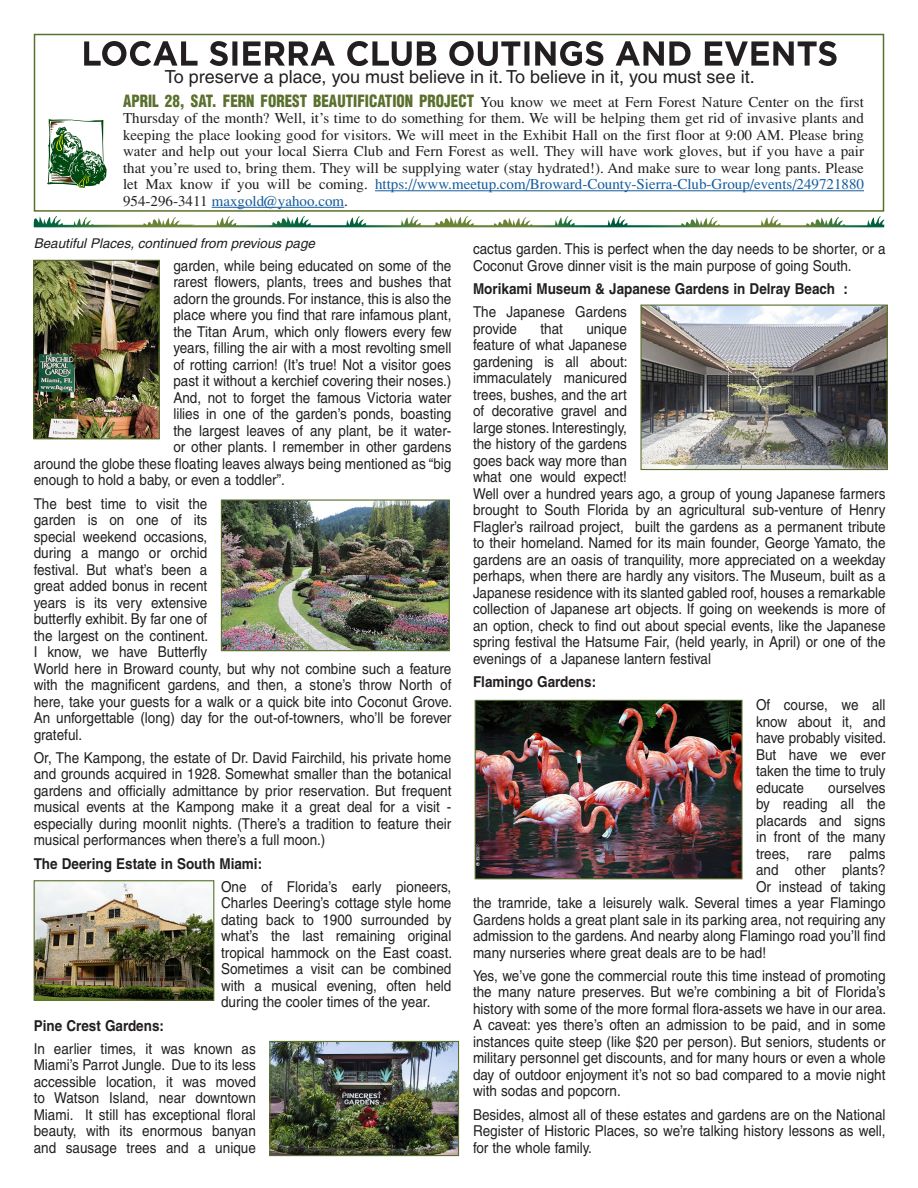
<style>
.page{position:relative;width:918px;height:1188px;background:#fff}
.page>*{position:absolute;margin:0;border:0;box-sizing:border-box;transform-origin:0 0}
.t1{font:18px "Helvetica";color:#231f20}
.t2{font:15px/16.5px "Helvetica";color:#231f20;text-align:justify;scale:.9 1}
.t3{font:15px/16.5px "Times";color:#231f20;text-align:justify}
.t4{font:700 15px "Helvetica";color:#231f20;scale:.9 1}
.t5{font:italic 13.5px "Helvetica";color:#231f20}
.s1{font-family:"Helvetica";font-weight:900;font-stretch:condensed;font-size:16.5px;color:#5a702c}
.s2{color:#175d9e}
</style>
<div class="page">
<div style="left:34px;top:34px;width:850px;height:178px;border:2px solid #5a702c"></div>
<hr style="left:375px;top:190px;width:489px;height:1px;background:#175d9e">
<hr style="left:212px;top:207px;width:132px;height:1px;background:#175d9e">
<svg style="left:47px;top:119px;width:60px;height:69px"></svg>
<svg style="left:46px;top:216px;width:416px;height:9px"></svg>
<svg style="left:84px;top:41px;width:753px;height:25px"></svg>
<img style="left:36px;top:882px;width:176px;height:117px">
<div style="left:34px;top:880px;width:180px;height:121px;border:1px solid #5a702c"></div>
<img style="left:642px;top:307px;width:244px;height:161px">
<div style="left:640px;top:305px;width:248px;height:165px;border:1px solid #5a702c"></div>
<img style="left:477px;top:702px;width:264px;height:175px">
<div style="left:475px;top:700px;width:268px;height:179px;border:1px solid #5a702c"></div>
<img style="left:35px;top:262px;width:123px;height:175px">
<div style="left:33px;top:260px;width:127px;height:179px;border:1px solid #5a702c"></div>
<img style="left:223px;top:501px;width:225px;height:148px">
<div style="left:221px;top:499px;width:229px;height:152px;border:1px solid #5a702c"></div>
<img style="left:271px;top:1043px;width:186px;height:111px">
<div style="left:269px;top:1041px;width:190px;height:115px;border:1px solid #5a702c"></div>
<p class="t1" style="left:165px;top:66px;width:591px">To preserve a place, you must believe in it. To believe in it, you must see it.</p>
<p class="t3" style="left:123px;top:93px;width:742px"><span class="s1">APRIL 28, SAT. FERN FOREST BEAUTIFICATION PROJECT</span> You know we meet at Fern Forest Nature Center on the first Thursday of the month? Well, it’s time to do something for them. We will be helping them get rid of invasive plants and keeping the place looking good for visitors. We will meet in the Exhibit Hall on the first floor at 9:00 AM. Please bring water and help out your local Sierra Club and Fern Forest as well. They will have work gloves, but if you have a pair that you’re used to, bring them. They will be supplying water (stay hydrated!). And make sure to wear long pants. Please let Max know if you will be coming. <span class="s2">https://www.meetup.com/Broward-County-Sierra-Club-Group/events/249721880<br></span>954-296-3411 <span class="s2">maxgold@yahoo.com</span>.</p>
<p class="t5" style="left:34px;top:235px;width:283px">Beautiful Places, continued from previous page</p>
<p class="t2" style="left:173px;top:257px;width:310px">garden, while being educated on some of the</p>
<p class="t2" style="left:173px;top:274px;width:310px">rarest flowers, plants, trees and bushes that</p>
<p class="t2" style="left:173px;top:290px;width:311px">adorn the grounds. For instance, this is also the</p>
<p class="t2" style="left:173px;top:307px;width:310px">place where you find that rare infamous plant,</p>
<p class="t2" style="left:173px;top:323px;width:311px">the Titan Arum, which only flowers every few</p>
<p class="t2" style="left:173px;top:340px;width:311px">years, filling the air with a most revolting smell</p>
<p class="t2" style="left:173px;top:356px;width:310px">of rotting carrion! (It’s true! Not a visitor goes</p>
<p class="t2" style="left:173px;top:373px;width:311px">past it without a kerchief covering their noses.)</p>
<p class="t2" style="left:173px;top:389px;width:310px">And, not to forget the famous Victoria water</p>
<p class="t2" style="left:173px;top:406px;width:311px">lilies in one of the garden’s ponds, boasting</p>
<p class="t2" style="left:173px;top:422px;width:311px">the largest leaves of any plant, be it water-</p>
<p class="t2" style="left:173px;top:439px;width:311px">or other plants. I remember in other gardens</p>
<p class="t2" style="left:34px;top:455px;width:466px">around the globe these floating leaves always being mentioned as “big</p>
<p class="t2" style="left:34px;top:472px;width:281px">enough to hold a baby, or even a toddler”.</p>
<p class="t2" style="left:34px;top:495px;width:466px;text-align:left">The best time to visit the<br>garden is on one of its<br>special weekend occasions,<br>during a mango or orchid<br>festival. But what’s been a<br>great added bonus in recent<br>years is its very extensive<br>butterfly exhibit. By far one of<br>the largest on the continent.<br>I know, we have Butterfly<br>World here in Broward county, but why not combine such a feature with the magnificent gardens, and then, a stone’s throw North of here, take your guests for a walk or a quick bite into Coconut Grove.<br>An unforgettable (long) day for the out-of-towners, who’ll be forever grateful.</p>
<p class="t2" style="left:34px;top:749px;width:466px">Or, The Kampong, the estate of Dr. David Fairchild, his private home and grounds acquired in 1928. Somewhat smaller than the botanical gardens and officially admittance by prior reservation. But frequent musical events at the Kampong make it a great deal for a visit - especially during moonlit nights. (There’s a tradition to feature their musical performances when there’s a full moon.)</p>
<p class="t4" style="left:34px;top:854px;width:255px">The Deering Estate in South Miami:</p>
<p class="t2" style="left:221px;top:878px;width:258px">One of Florida’s early pioneers, Charles Deering’s cottage style home dating back to 1900 surrounded by what’s the last remaining original tropical hammock on the East coast.<br>Sometimes a visit can be combined with a musical evening, often held during the cooler times of the year.</p>
<p class="t4" style="left:34px;top:1016px;width:146px">Pine Crest Gardens:</p>
<p class="t2" style="left:34px;top:1040px;width:248px">In earlier times, it was known as Miami’s Parrot Jungle. Due to its less accessible location, it was moved to Watson Island, near downtown Miami. It still has exceptional floral beauty, with its enormous banyan and sausage trees and a unique</p>
<p class="t2" style="left:473px;top:241px;width:460px">cactus garden. This is perfect when the day needs to be shorter, or a<br>Coconut Grove dinner visit is the main purpose of going South.</p>
<p class="t4" style="left:473px;top:279px;width:418px">Morikami Museum &amp; Japanese Gardens in Delray Beach :</p>
<p class="t2" style="left:473px;top:304px;width:173px">The Japanese Gardens provide</p>
<p class="t2" style="left:473px;top:320px;width:460px;text-align:left;text-indent:113px">unique<br>feature of what Japanese<br>gardening is all about:<br>immaculately manicured<br>trees, bushes, and the art<br>of decorative gravel and<br>large stones. Interestingly,<br>the history of the gardens<br>goes back way more than<br>what one would expect!<br>Well over a hundred years ago, a group of young Japanese farmers brought to South Florida by an agricultural sub-venture of Henry Flagler’s railroad project, built the gardens as a permanent tribute to their homeland. Named for its main founder, George Yamato, the gardens are an oasis of tranquility, more appreciated on a weekday perhaps, when there are hardly any visitors. The Museum, built as a Japanese residence with its slanted gabled roof, houses a remarkable collection of Japanese art objects. If going on weekends is more of an option, check to find out about special events, like the Japanese spring festival the Hatsume Fair, (held yearly, in April) or one of the evenings of a Japanese lantern festival</p>
<p class="t4" style="left:473px;top:672px;width:138px">Flamingo Gardens:</p>
<p class="t2" style="left:756px;top:697px;width:146px">Of course, we all know about it, and have probably visited.<br>But have we ever taken the time to truly educate</p>
<p class="t2" style="left:541px;top:320px;width:27px">that</p>
<p class="t2" style="left:828px;top:779px;width:65px">ourselves</p>
<p class="t2" style="left:756px;top:796px;width:145px">by reading all the</p>
<p class="t2" style="left:756px;top:812px;width:145px">placards and signs</p>
<p class="t2" style="left:756px;top:829px;width:145px">in front of the many</p>
<p class="t2" style="left:756px;top:845px;width:145px">trees, rare palms</p>
<p class="t2" style="left:756px;top:862px;width:145px">and other plants?</p>
<p class="t2" style="left:756px;top:878px;width:145px">Or instead of taking</p>
<p class="t2" style="left:473px;top:895px;width:460px">the tramride, take a leisurely walk. Several times a year Flamingo</p>
<p class="t2" style="left:473px;top:911px;width:460px">Gardens holds a great plant sale in its parking area, not requiring any</p>
<p class="t2" style="left:473px;top:928px;width:460px">admission to the gardens. And nearby along Flamingo road you’ll find</p>
<p class="t2" style="left:473px;top:944px;width:327px">many nurseries where great deals are to be had!</p>
<p class="t2" style="left:473px;top:967px;width:461px">Yes, we’ve gone the commercial route this time instead of promoting the many nature preserves. But we’re combining a bit of Florida’s history with some of the more formal flora-assets we have in our area.<br>A caveat: yes there’s often an admission to be paid, and in some instances quite steep (like $20 per person). But seniors, students or military personnel get discounts, and for many hours or even a whole day of outdoor enjoyment it’s not so bad compared to a movie night with sodas and popcorn.</p>
<p class="t2" style="left:473px;top:1106px;width:460px">Besides, almost all of these estates and gardens are on the National Register of Historic Places, so we’re talking history lessons as well, for the whole family.</p>
</div>
